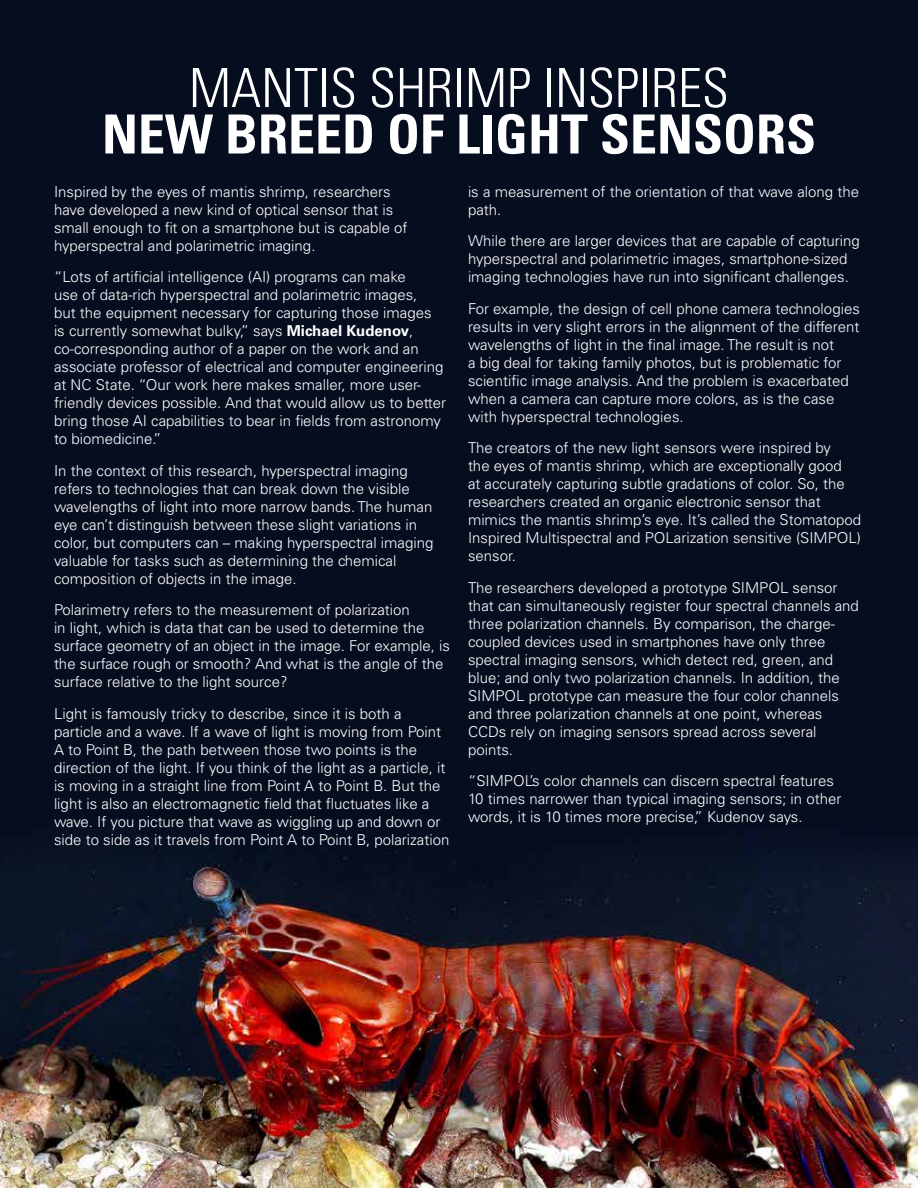
<style>
.page{position:relative;width:918px;height:1188px;background:#fff}
.page>*{position:absolute;margin:0;border:0;box-sizing:border-box;transform-origin:0 0}
.t1{font:700 condensed 54px "Univers LT Std";color:#fff}
.t2{font:300 condensed 54px "Univers LT Std";color:#fff}
.t3{font:300 15px/18px "Univers LT Std";color:#fff}
.s1{font-weight:700}
</style>
<div class="page">
<img style="left:0;top:0;width:918px;height:1188px">
<h1 class="t2" style="left:189px;top:56px;width:541px">MANTIS SHRIMP INSPIRES</h1>
<h1 class="t1" style="left:102px;top:101px;width:716px">NEW BREED OF LIGHT SENSORS</h1>
<p class="t3" style="left:54px;top:182px;width:355px">Inspired by the eyes of mantis shrimp, researchers have developed a new kind of optical sensor that is small enough to fit on a smartphone but is capable of hyperspectral and polarimetric imaging.</p>
<p class="t3" style="left:54px;top:268px;width:394px">“Lots of artificial intelligence (AI) programs can make<br>use of data-rich hyperspectral and polarimetric images,<br>but the equipment necessary for capturing those images<br>is currently somewhat bulky,” says <span class="s1">Michael Kudenov</span>, co-corresponding author of a paper on the work and an associate professor of electrical and computer engineering at NC State. “Our work here makes smaller, more user&shy;friendly devices possible. And that would allow us to better bring those AI capabilities to bear in fields from astronomy to biomedicine.”</p>
<p class="t3" style="left:54px;top:461px;width:381px">In the context of this research, hyperspectral imaging refers to technologies that can break down the visible wavelengths of light into more narrow bands. The human eye can’t distinguish between these slight variations in color, but computers can – making hyperspectral imaging valuable for tasks such as determining the chemical composition of objects in the image.</p>
<p class="t3" style="left:54px;top:601px;width:398px">Polarimetry refers to the measurement of polarization<br>in light, which is data that can be used to determine the surface geometry of an object in the image. For example, is the surface rough or smooth? And what is the angle of the surface relative to the light source?</p>
<p class="t3" style="left:54px;top:704px;width:397px">Light is famously tricky to describe, since it is both a particle and a wave. If a wave of light is moving from Point A to Point B, the path between those two points is the direction of the light. If you think of the light as a particle, it is moving in a straight line from Point A to Point B. But the light is also an electromagnetic field that fluctuates like a wave. If you picture that wave as wiggling up and down or side to side as it travels from Point A to Point B, polarization</p>
<p class="t3" style="left:468px;top:182px;width:393px">is a measurement of the orientation of that wave along the path.</p>
<p class="t3" style="left:468px;top:232px;width:393px">While there are larger devices that are capable of capturing hyperspectral and polarimetric images, smartphone-sized imaging technologies have run into significant challenges.</p>
<p class="t3" style="left:468px;top:299px;width:393px">For example, the design of cell phone camera technologies results in very slight errors in the alignment of the different wavelengths of light in the final image. The result is not<br>a big deal for taking family photos, but is problematic for scientific image analysis. And the problem is exacerbated when a camera can capture more colors, as is the case with hyperspectral technologies.</p>
<p class="t3" style="left:468px;top:439px;width:395px">The creators of the new light sensors were inspired by<br>the eyes of mantis shrimp, which are exceptionally good<br>at accurately capturing subtle gradations of color. So, the researchers created an organic electronic sensor that mimics the mantis shrimp’s eye. It’s called the Stomatopod Inspired Multispectral and POLarization sensitive (SIMPOL) sensor.</p>
<p class="t3" style="left:468px;top:578px;width:393px">The researchers developed a prototype SIMPOL sensor that can simultaneously register four spectral channels and three polarization channels. By comparison, the charge&shy;coupled devices used in smartphones have only three spectral imaging sensors, which detect red, green, and blue; and only two polarization channels. In addition, the SIMPOL prototype can measure the four color channels and three polarization channels at one point, whereas CCDs rely on imaging sensors spread across several points.</p>
<p class="t3" style="left:468px;top:772px;width:375px">“SIMPOL’s color channels can discern spectral features<br>10 times narrower than typical imaging sensors; in other words, it is 10 times more precise,” Kudenov says.</p>
</div>
